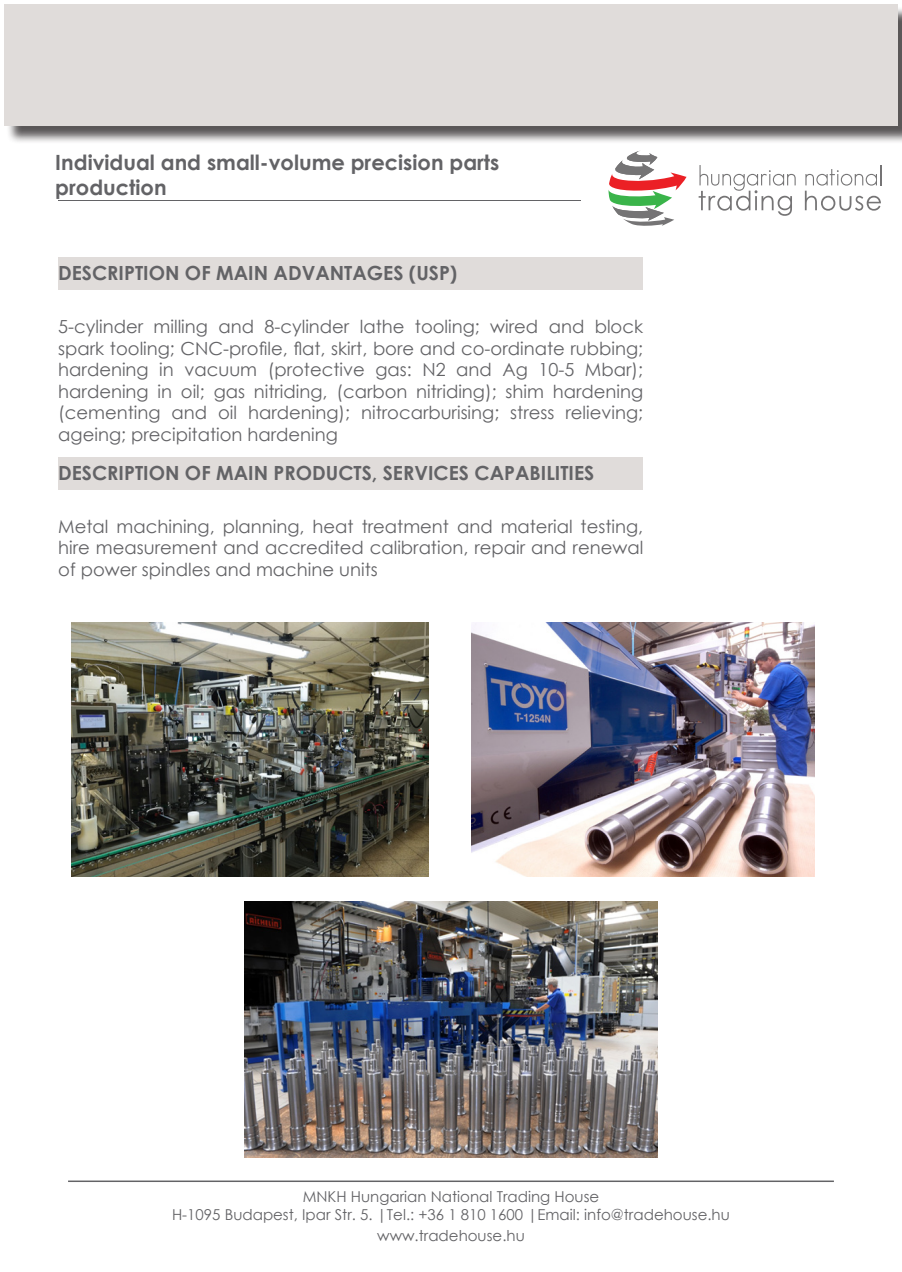
<style>
.page{position:relative;width:902px;height:1272px;background:#fff}
.page>*{position:absolute;margin:0;border:0;box-sizing:border-box;transform-origin:0 0}
.t1{font:700 21px/25.2px "Century Gothic";color:#636366}
.t2{font:700 19.5px "Century Gothic";color:#636366}
.t3{font:18px/21.6px "Century Gothic";color:#636366;text-align:justify}
.t4{font:15px "Century Gothic";color:#636366}
</style>
<div class="page">
<svg style="left:608px;top:151px;width:78px;height:75px"></svg>
<svg style="left:698px;top:165px;width:97px;height:51px"></svg>
<svg style="left:804px;top:165px;width:77px;height:46px"></svg>
<hr style="left:68px;top:1180px;width:765px;height:1px;background:#636366">
<div style="left:7px;top:7px;width:894px;height:137px;background:#231f20;opacity:.75"></div>
<div style="left:4px;top:4px;width:893px;height:121px;background:#e0dcda"></div>
<img style="left:71px;top:622px;width:357px;height:254px">
<img style="left:471px;top:622px;width:343px;height:254px">
<img style="left:244px;top:901px;width:413px;height:256px">
<div style="left:58px;top:257px;width:585px;height:33px;background:#e0dcda"></div>
<div style="left:58px;top:457px;width:585px;height:33px;background:#e0dcda"></div>
<p class="t1" style="left:55px;top:149px;width:445px">Individual and small-volume precision parts production</p>
<p class="t2" style="left:58px;top:257px;width:400px">DESCRIPTION OF MAIN ADVANTAGES (USP)</p>
<p class="t3" style="left:58px;top:315px;width:586px">5-cylinder milling and 8-cylinder lathe tooling; wired and block spark tooling; CNC-profile, flat, skirt, bore and co-ordinate rubbing; hardening in vacuum (protective gas: N2 and Ag 10-5 Mbar); hardening in oil; gas nitriding, (carbon nitriding); shim hardening (cementing and oil hardening); nitrocarburising; stress relieving; ageing; precipitation hardening</p>
<p class="t2" style="left:58px;top:458px;width:537px">DESCRIPTION OF MAIN PRODUCTS, SERVICES CAPABILITIES</p>
<p class="t3" style="left:58px;top:515px;width:586px">Metal machining, planning, heat treatment and material testing, hire measurement and accredited calibration, repair and renewal of power spindles and machine units</p>
<p class="t4" style="left:302px;top:1185px;width:298px">MNKH Hungarian National Trading House</p>
<p class="t4" style="left:172px;top:1203px;width:559px">H-1095 Budapest, Ipar Str. 5. |Tel.: +36 1 810 1600 |Email: info@tradehouse.hu</p>
<p class="t4" style="left:377px;top:1225px;width:149px">www.tradehouse.hu</p>
</div>
